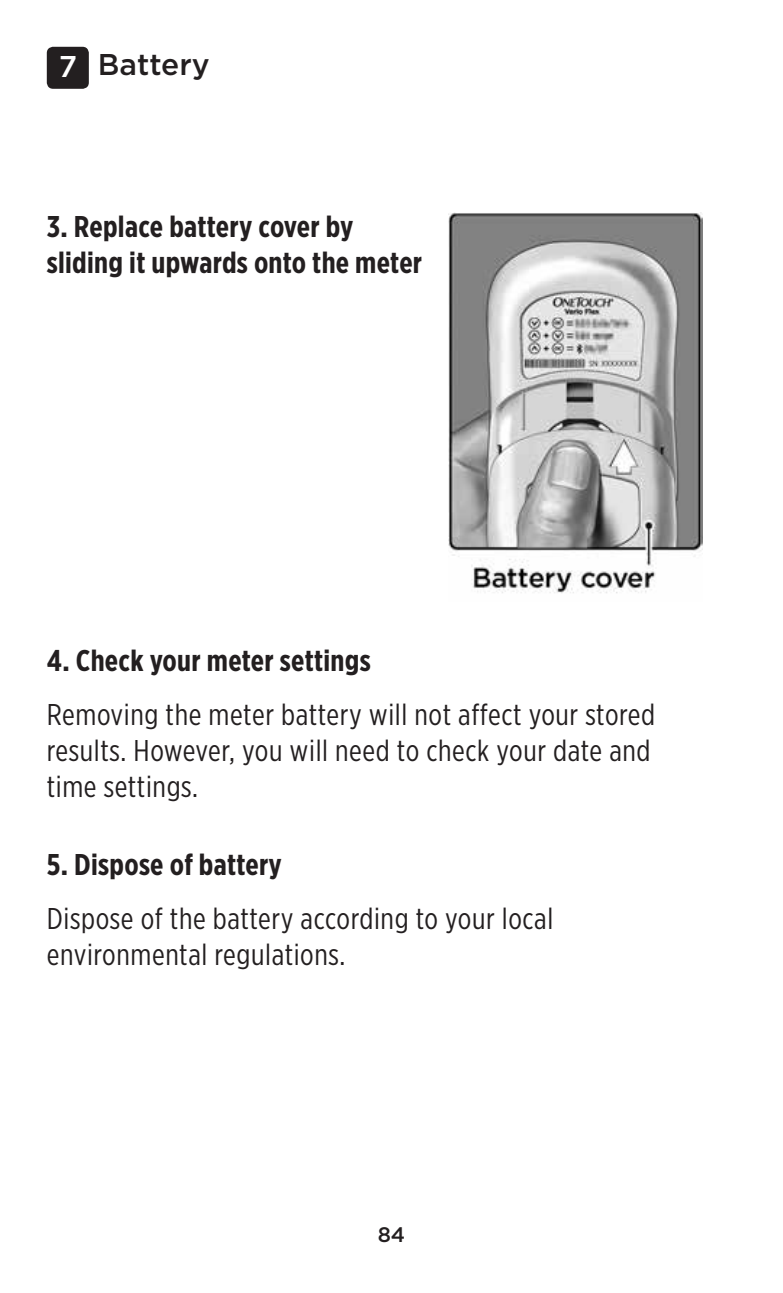
<style>
.page{position:relative;width:783px;height:1293px;background:#fff}
.page>*{position:absolute;margin:0;border:0;box-sizing:border-box;transform-origin:0 0}
.t1{font:30px/36px "Gotham X Narrow";letter-spacing:.02em;color:#231f20}
.t2{font:700 30px/36px "Gotham X Narrow";letter-spacing:.01em;color:#231f20}
.t3{font:500 30px "Gotham";color:#231f20}
.t4{font:500 21px "Gotham";color:#231f20}
.s1{color:#fff}
</style>
<div class="page">
<div style="left:47px;top:47px;width:42px;height:42px;background:#231f20;border-radius:6px"></div>
<img style="left:448px;top:213px;width:254px;height:380px">
<p class="t3" style="left:59px;top:45px;width:152px"><span class="s1">7</span> Battery</p>
<p class="t2" style="left:47px;top:208px;width:377px">3. Replace battery cover by sliding it upwards onto the meter</p>
<p class="t2" style="left:47px;top:642px;width:325px">4. Check your meter settings</p>
<p class="t1" style="left:47px;top:695px;width:609px">Removing the meter battery will not affect your stored results. However, you will need to check your date and time settings.</p>
<p class="t2" style="left:47px;top:846px;width:237px">5. Dispose of battery</p>
<p class="t1" style="left:47px;top:899px;width:508px">Dispose of the battery according to your local environmental regulations.</p>
<p class="t4" style="left:377px;top:1220px;width:29px">84</p>
</div>
